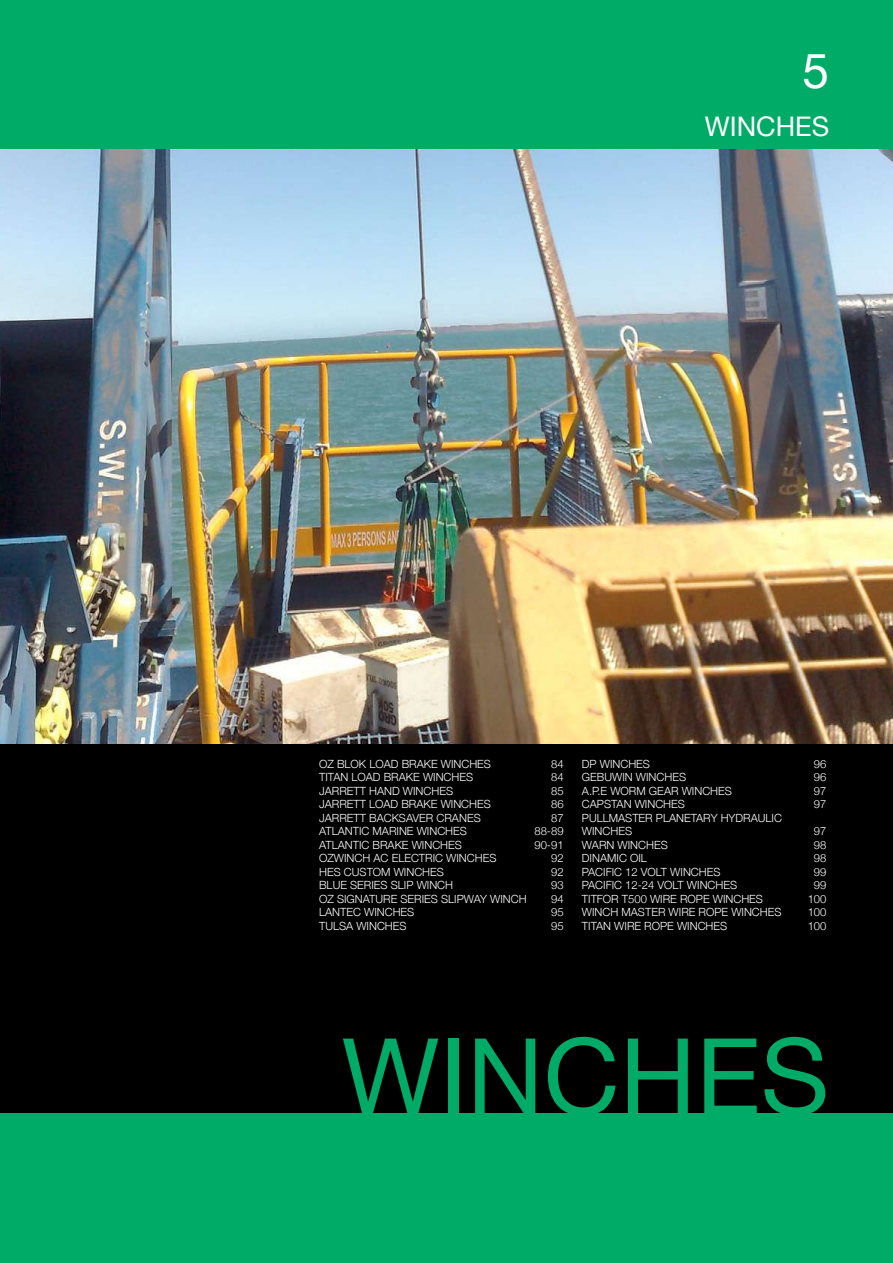
<style>
.page{position:relative;width:893px;height:1263px;background:#fff}
.page>*{position:absolute;margin:0;border:0;box-sizing:border-box;transform-origin:0 0}
.t1{font:105.75px "Helvetica Neue";color:#00ab67}
.t2{font:48px "Helvetica Neue";color:#fff}
.t3{font:27px "Helvetica Neue";color:#fff}
.t4{font:300 11.25px/13.5px "Helvetica Neue";color:#fff}
</style>
<div class="page">
<img style="left:0;top:149px;width:893px;height:595px">
<div style="left:0;top:744px;width:893px;height:519px;background:#000"></div>
<div style="left:0;top:1114px;width:893px;height:149px;background:#00ab67"></div>
<div style="left:0;top:0;width:893px;height:149px;background:#00ab67"></div>
<h2 class="t2" style="left:802px;top:37px;width:28px">5</h2>
<h3 class="t3" style="left:705px;top:107px;width:126px">WINCHES</h3>
<p class="t4" style="left:319px;top:756px;width:173px">OZ BLOK LOAD BRAKE WINCHEs</p>
<p class="t4" style="left:551px;top:756px;width:14px">84</p>
<p class="t4" style="left:319px;top:770px;width:152px">TITAN LOAD BRAKE WINCHES</p>
<p class="t4" style="left:551px;top:770px;width:14px">84</p>
<p class="t4" style="left:319px;top:783px;width:132px">JARRETT HAND WINCHES</p>
<p class="t4" style="left:551px;top:783px;width:14px">85</p>
<p class="t4" style="left:319px;top:797px;width:170px">JARRETT LOAD BRAKE WINCHES</p>
<p class="t4" style="left:551px;top:797px;width:14px">86</p>
<p class="t4" style="left:319px;top:810px;width:159px">JARRETT BACKSAVER CRANES</p>
<p class="t4" style="left:551px;top:810px;width:14px">87</p>
<p class="t4" style="left:319px;top:824px;width:146px">ATLANTIC MARINE WINCHES</p>
<p class="t4" style="left:534px;top:824px;width:31px">88-89</p>
<p class="t4" style="left:319px;top:837px;width:141px">ATLANTIC BRAKE WINCHES</p>
<p class="t4" style="left:534px;top:837px;width:31px">90-91</p>
<p class="t4" style="left:319px;top:851px;width:175px">OZWINCH AC ELECTRIC WINCHES</p>
<p class="t4" style="left:551px;top:851px;width:14px">92</p>
<p class="t4" style="left:319px;top:864px;width:123px">HES CUSTOM WINCHES</p>
<p class="t4" style="left:551px;top:864px;width:14px">92</p>
<p class="t4" style="left:319px;top:878px;width:135px">BLUE SERIES SLIP WINCH</p>
<p class="t4" style="left:551px;top:878px;width:14px">93</p>
<p class="t4" style="left:319px;top:891px;width:209px">OZ SIGNATURE SERIES SLIPWAY WINCH</p>
<p class="t4" style="left:551px;top:891px;width:14px">94</p>
<p class="t4" style="left:319px;top:905px;width:93px">LANTEC WINCHES</p>
<p class="t4" style="left:551px;top:905px;width:14px">95</p>
<p class="t4" style="left:319px;top:918px;width:85px">TULSA WINCHES</p>
<p class="t4" style="left:551px;top:918px;width:14px">95</p>
<p class="t4" style="left:582px;top:756px;width:66px">DP WINCHES</p>
<p class="t4" style="left:814px;top:756px;width:14px">96</p>
<p class="t4" style="left:582px;top:770px;width:102px">GEBUWIN WINCHES</p>
<p class="t4" style="left:814px;top:770px;width:14px">96</p>
<p class="t4" style="left:582px;top:783px;width:148px">A.P.E WORM GEAR WINCHES</p>
<p class="t4" style="left:814px;top:783px;width:14px">97</p>
<p class="t4" style="left:582px;top:797px;width:101px">CAPSTAN WINCHES</p>
<p class="t4" style="left:814px;top:797px;width:14px">97</p>
<p class="t4" style="left:582px;top:810px;width:201px">PULLMASTER PLANETARY HYDRAULIC<br>WINCHES</p>
<p class="t4" style="left:814px;top:824px;width:14px">97</p>
<p class="t4" style="left:582px;top:837px;width:84px">WARN WINCHES</p>
<p class="t4" style="left:814px;top:837px;width:14px">98</p>
<p class="t4" style="left:582px;top:851px;width:67px">DINAMIC OIL</p>
<p class="t4" style="left:814px;top:851px;width:14px">98</p>
<p class="t4" style="left:582px;top:864px;width:136px">PACIFIC 12 VOLT WINCHES</p>
<p class="t4" style="left:814px;top:864px;width:14px">99</p>
<p class="t4" style="left:582px;top:878px;width:153px">PACIFIC 12-24 VOLT WINCHES</p>
<p class="t4" style="left:814px;top:878px;width:14px">99</p>
<p class="t4" style="left:582px;top:891px;width:179px">TITFOR T500 WIRE ROPE WINCHES</p>
<p class="t4" style="left:808px;top:891px;width:20px">100</p>
<p class="t4" style="left:582px;top:905px;width:197px">WINCH MASTER WIRE ROPE WINCHES</p>
<p class="t4" style="left:808px;top:905px;width:20px">100</p>
<p class="t4" style="left:582px;top:918px;width:143px">TITAN WIRE ROPE WINCHES</p>
<p class="t4" style="left:808px;top:918px;width:20px">100</p>
<h1 class="t1" style="left:342px;top:1000px;width:489px">WINCHES</h1>
</div>
